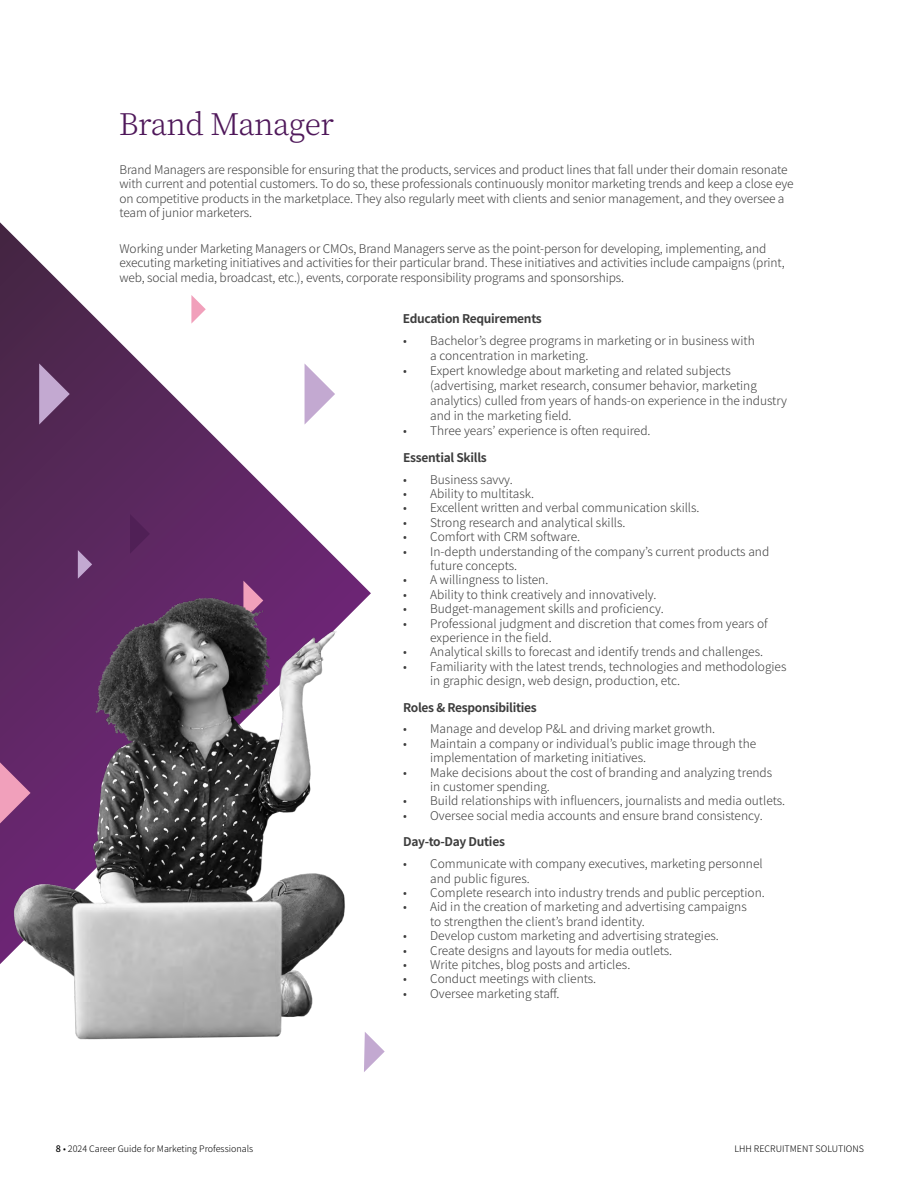
<style>
.page{position:relative;width:918px;height:1188px;background:#fff}
.page>*{position:absolute;margin:0;border:0;box-sizing:border-box;transform-origin:0 0}
.t1{font:300 30px "Noto Serif JP";letter-spacing:-.025em;color:#4f185a}
.t2{font:300 12px/14.4px "Noto Sans JP";color:#3d3d3d}
.t3{font:700 12px "Noto Sans JP";letter-spacing:-.025em;color:#3d3d3d}
.t4{font:300 9px "Noto Sans JP";color:#000}
.s1{font-weight:500}
</style>
<div class="page">
<svg style="left:0;top:222px;width:371px;height:382px"></svg>
<svg style="left:305px;top:363px;width:30px;height:62px"></svg>
<svg style="left:39px;top:363px;width:31px;height:62px"></svg>
<svg style="left:364px;top:1032px;width:21px;height:40px"></svg>
<svg style="left:191px;top:295px;width:15px;height:29px"></svg>
<svg style="left:130px;top:514px;width:20px;height:27px"></svg>
<img style="left:0;top:541px;width:360px;height:499px">
<h1 class="t1" style="left:119px;top:108px;width:217px">Brand Manager</h1>
<p class="t2" style="left:120px;top:163px;width:676px">Brand Managers are responsible for ensuring that the products, services and product lines that fall under their domain resonate with current and potential customers. To do so, these professionals continuously monitor marketing trends and keep a close eye on competitive products in the marketplace. They also regularly meet with clients and senior management, and they oversee a team of junior marketers.</p>
<p class="t2" style="left:120px;top:241px;width:667px">Working under Marketing Managers or CMOs, Brand Managers serve as the point-person for developing, implementing, and executing marketing initiatives and activities for their particular brand. These initiatives and activities include campaigns (print, web, social media, broadcast, etc.), events, corporate responsibility programs and sponsorships.</p>
<p class="t3" style="left:403px;top:312px;width:141px">Education Requirements</p>
<p class="t2" style="left:430px;top:333px;width:326px;line-height:15px;text-indent:-27px">• Bachelor’s degree programs in marketing or in business with a concentration in marketing.</p>
<p class="t2" style="left:430px;top:363px;width:358px;line-height:15px;text-indent:-27px">• Expert knowledge about marketing and related subjects (advertising, market research, consumer behavior, marketing analytics) culled from years of hands-on experience in the industry and in the marketing field.</p>
<p class="t2" style="left:403px;top:424px;width:249px">• Three years’ experience is often required.</p>
<p class="t3" style="left:403px;top:450px;width:85px">Essential Skills</p>
<p class="t2" style="left:403px;top:472px;width:111px">• Business savvy.</p>
<p class="t2" style="left:403px;top:487px;width:133px">• Ability to multitask.</p>
<p class="t2" style="left:403px;top:501px;width:298px">• Excellent written and verbal communication skills.</p>
<p class="t2" style="left:403px;top:515px;width:224px">• Strong research and analytical skills.</p>
<p class="t2" style="left:403px;top:530px;width:179px">• Comfort with CRM software.</p>
<p class="t2" style="left:430px;top:544px;width:341px;text-indent:-27px">• In-depth understanding of the company’s current products and future concepts.</p>
<p class="t2" style="left:403px;top:573px;width:147px">• A willingness to listen.</p>
<p class="t2" style="left:403px;top:587px;width:255px">• Ability to think creatively and innovatively.</p>
<p class="t2" style="left:403px;top:602px;width:262px">• Budget-management skills and proficiency.</p>
<p class="t2" style="left:430px;top:616px;width:339px;text-indent:-27px">• Professional judgment and discretion that comes from years of experience in the field.</p>
<p class="t2" style="left:403px;top:645px;width:361px">• Analytical skills to forecast and identify trends and challenges.</p>
<p class="t2" style="left:430px;top:659px;width:358px;text-indent:-27px">• Familiarity with the latest trends, technologies and methodologies in graphic design, web design, production, etc.</p>
<p class="t3" style="left:403px;top:701px;width:135px">Roles &amp; Responsibilities</p>
<p class="t2" style="left:403px;top:722px;width:314px">• Manage and develop P&amp;L and driving market growth.</p>
<p class="t2" style="left:430px;top:736px;width:328px;text-indent:-27px">• Maintain a company or individual’s public image through the implementation of marketing initiatives.</p>
<p class="t2" style="left:430px;top:765px;width:344px;text-indent:-27px">• Make decisions about the cost of branding and analyzing trends in customer spending.</p>
<p class="t2" style="left:403px;top:794px;width:384px">• Build relationships with influencers, journalists and media outlets.</p>
<p class="t2" style="left:403px;top:808px;width:361px">• Oversee social media accounts and ensure brand consistency.</p>
<p class="t3" style="left:403px;top:835px;width:103px">Day-to-Day Duties</p>
<p class="t2" style="left:430px;top:857px;width:334px;text-indent:-27px">• Communicate with company executives, marketing personnel and public figures.</p>
<p class="t2" style="left:403px;top:886px;width:363px">• Complete research into industry trends and public perception.</p>
<p class="t2" style="left:430px;top:900px;width:318px;text-indent:-27px">• Aid in the creation of marketing and advertising campaigns to strengthen the client’s brand identity.</p>
<p class="t2" style="left:403px;top:929px;width:317px">• Develop custom marketing and advertising strategies.</p>
<p class="t2" style="left:403px;top:943px;width:271px">• Create designs and layouts for media outlets.</p>
<p class="t2" style="left:403px;top:958px;width:229px">• Write pitches, blog posts and articles.</p>
<p class="t2" style="left:403px;top:972px;width:195px">• Conduct meetings with clients.</p>
<p class="t2" style="left:403px;top:987px;width:158px">• Oversee marketing staff.</p>
<p class="t4" style="left:56px;top:1144px;width:199px"><span class="s1">8</span> • 2024 Career Guide for Marketing Professionals</p>
<p class="t4" style="left:735px;top:1144px;width:131px">LHH RECRUITMENT SOLUTIONS</p>
</div>
